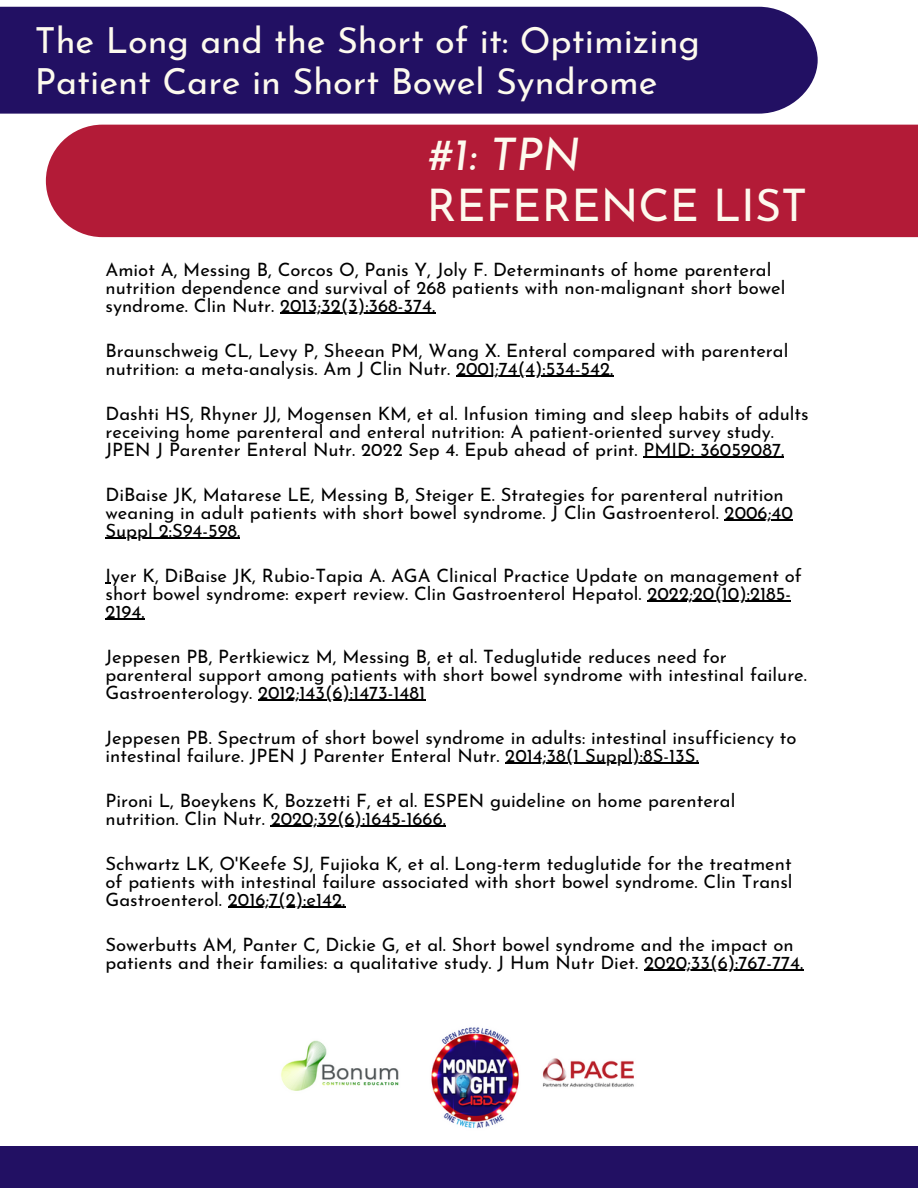
<style>
.page{position:relative;width:918px;height:1188px;background:#fff}
.page>*{position:absolute;margin:0;border:0;box-sizing:border-box;transform-origin:0 0}
.t1{font:45px "Josefin Sans";color:#fdfaee}
.t2{font:italic 45px "Josefin Sans";color:#fdfaee}
.t3{font:36px/41.7px "Josefin Sans";color:#fdfaee}
.t4{font:18.45px/18px "Josefin Sans";color:#000}
</style>
<div class="page">
<div style="left:0;top:7px;width:818px;height:107px;background:#221063"></div>
<div style="left:46px;top:125px;width:872px;height:112px;background:#b31b37"></div>
<div style="left:0;top:1147px;width:918px;height:41px;background:#221063"></div>
<img style="left:281px;top:1027px;width:353px;height:102px">
<hr style="left:271px;top:826px;width:175px;height:1px;background:#000">
<hr style="left:644px;top:457px;width:140px;height:1px;background:#000">
<hr style="left:647px;top:601px;width:144px;height:1px;background:#000">
<hr style="left:106px;top:619px;width:39px;height:1px;background:#000">
<hr style="left:505px;top:763px;width:194px;height:1px;background:#000">
<hr style="left:280px;top:313px;width:155px;height:1px;background:#000">
<hr style="left:456px;top:376px;width:157px;height:1px;background:#000">
<hr style="left:725px;top:520px;width:68px;height:1px;background:#000">
<hr style="left:106px;top:538px;width:134px;height:1px;background:#000">
<hr style="left:644px;top:970px;width:159px;height:1px;background:#000">
<hr style="left:258px;top:700px;width:167px;height:1px;background:#000">
<hr style="left:228px;top:907px;width:117px;height:1px;background:#000">
<h2 class="t3" style="left:35px;top:23px;width:667px">The Long and the Short of it: Optimizing<br>Patient Care in Short Bowel Syndrome</h2>
<h1 class="t2" style="left:427px;top:136px;width:155px">#1: TPN</h1>
<h1 class="t1" style="left:427px;top:188px;width:382px">REFERENCE LIST</h1>
<p class="t4" style="left:106px;top:262px;width:681px">Amiot A, Messing B, Corcos O, Panis Y, Joly F. Determinants of home parenteral nutrition dependence and survival of 268 patients with non-malignant short bowel syndrome. Clin Nutr. 2013;32(3):368-374.</p>
<p class="t4" style="left:106px;top:343px;width:684px">Braunschweig CL, Levy P, Sheean PM, Wang X. Enteral compared with parenteral nutrition: a meta-analysis. Am J Clin Nutr. 2001;74(4):534-542.</p>
<p class="t4" style="left:106px;top:406px;width:705px">Dashti HS, Rhyner JJ, Mogensen KM, et al. Infusion timing and sleep habits of adults receiving home parenteral and enteral nutrition: A patient-oriented survey study.<br>JPEN J Parenter Enteral Nutr. 2022 Sep 4. Epub ahead of print. PMID: 36059087.</p>
<p class="t4" style="left:106px;top:487px;width:689px">DiBaise JK, Matarese LE, Messing B, Steiger E. Strategies for parenteral nutrition weaning in adult patients with short bowel syndrome. J Clin Gastroenterol. 2006;40<br>Suppl 2:S94-598.</p>
<p class="t4" style="left:106px;top:568px;width:698px">Iyer K, DiBaise JK, Rubio-Tapia A. AGA Clinical Practice Update on management of short bowel syndrome: expert review. Clin Gastroenterol Hepatol. 2022;20(10):2185-<br>2194.</p>
<p class="t4" style="left:106px;top:649px;width:703px">Jeppesen PB, Pertkiewicz M, Messing B, et al. Teduglutide reduces need for parenteral support among patients with short bowel syndrome with intestinal failure.<br>Gastroenterology. 2012;143(6):1473-1481</p>
<p class="t4" style="left:106px;top:730px;width:693px">Jeppesen PB. Spectrum of short bowel syndrome in adults: intestinal insufficiency to intestinal failure. JPEN J Parenter Enteral Nutr. 2014;38(1 Suppl):8S-13S.</p>
<p class="t4" style="left:106px;top:793px;width:631px">Pironi L, Boeykens K, Bozzetti F, et al. ESPEN guideline on home parenteral nutrition. Clin Nutr. 2020;39(6):1645-1666.</p>
<p class="t4" style="left:106px;top:856px;width:689px;text-align:justify">Schwartz LK, O'Keefe SJ, Fujioka K, et al. Long-term teduglutide for the treatment of patients with intestinal failure associated with short bowel syndrome. Clin Transl Gastroenterol. 2016;7(2):e142.</p>
<p class="t4" style="left:106px;top:937px;width:699px">Sowerbutts AM, Panter C, Dickie G, et al. Short bowel syndrome and the impact on patients and their families: a qualitative study. J Hum Nutr Diet. 2020;33(6):767-774.</p>
</div>
